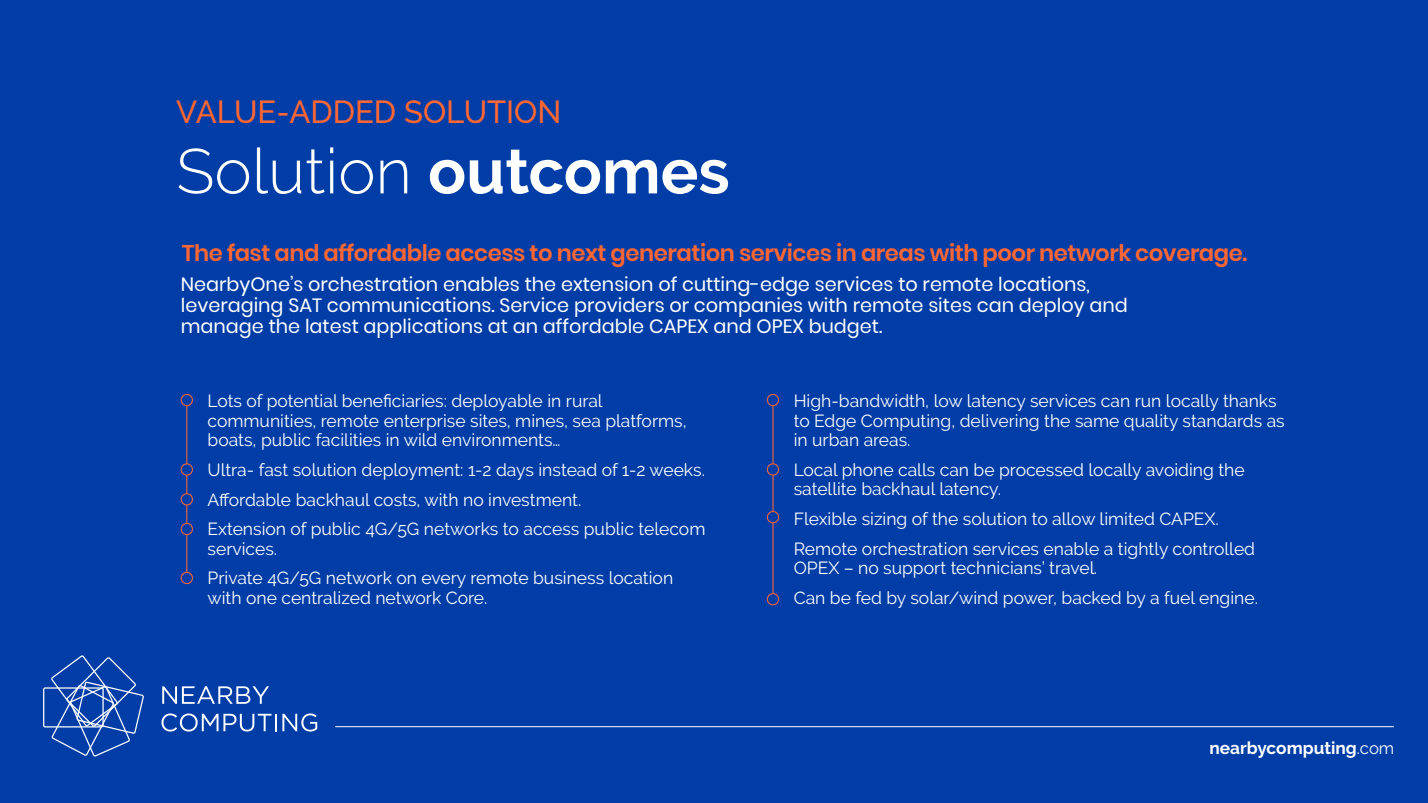
<style>
.page{position:relative;width:1428px;height:803px;background:#003da6}
.page>*{position:absolute;margin:0;border:0;box-sizing:border-box;transform-origin:0 0}
.t1{font:300 63px "Raleway";color:#fff}
.t2{font:500 31.74px "Raleway";color:#f63}
.t3{font:600 22.75px "Poppins";letter-spacing:-.02em;color:#f63}
.t4{font:19.25px/21px "Poppins";color:#fff}
.t5{font:17.5px/19.2px "Raleway";color:#fff}
.t6{font:700 17.25px "Raleway";color:#fff}
.s1{font-weight:700}
.s2{font-weight:400;font-size:16.66px}
</style>
<div class="page">
<hr style="left:335px;top:726px;width:1059px;height:1px;background:#fff">
<hr style="left:186px;top:403px;width:1px;height:173px;background:#f63">
<div style="left:181px;top:394px;width:11px;height:11px;background:#003da6;border-radius:50%"></div>
<div style="left:181px;top:394px;width:12px;height:12px;border:1px solid #f63;border-radius:50%"></div>
<div style="left:181px;top:464px;width:11px;height:11px;background:#003da6;border-radius:50%"></div>
<div style="left:181px;top:463px;width:12px;height:12px;border:1px solid #f63;border-radius:50%"></div>
<div style="left:181px;top:493px;width:11px;height:12px;background:#003da6;border-radius:50%"></div>
<div style="left:181px;top:493px;width:12px;height:12px;border:1px solid #f63;border-radius:50%"></div>
<div style="left:181px;top:523px;width:11px;height:11px;background:#003da6;border-radius:50%"></div>
<div style="left:181px;top:523px;width:12px;height:12px;border:1px solid #f63;border-radius:50%"></div>
<div style="left:181px;top:572px;width:11px;height:11px;background:#003da6;border-radius:50%"></div>
<div style="left:181px;top:572px;width:12px;height:12px;border:1px solid #f63;border-radius:50%"></div>
<hr style="left:772px;top:403px;width:1px;height:194px;background:#f63">
<div style="left:767px;top:394px;width:11px;height:11px;background:#003da6;border-radius:50%"></div>
<div style="left:767px;top:394px;width:12px;height:12px;border:1px solid #f63;border-radius:50%"></div>
<div style="left:767px;top:464px;width:11px;height:11px;background:#003da6;border-radius:50%"></div>
<div style="left:767px;top:463px;width:12px;height:12px;border:1px solid #f63;border-radius:50%"></div>
<div style="left:767px;top:511px;width:11px;height:12px;background:#003da6;border-radius:50%"></div>
<div style="left:767px;top:511px;width:12px;height:12px;border:1px solid #f63;border-radius:50%"></div>
<div style="left:767px;top:593px;width:11px;height:12px;background:#003da6;border-radius:50%"></div>
<div style="left:767px;top:593px;width:12px;height:12px;border:1px solid #f63;border-radius:50%"></div>
<div style="left:43px;top:687px;width:61px;height:40px;border:1px solid #fff;border-radius:2px"></div>
<svg style="left:50px;top:655px;width:94px;height:102px"></svg>
<svg style="left:162px;top:686px;width:107px;height:18px"></svg>
<svg style="left:161px;top:713px;width:156px;height:18px"></svg>
<h2 class="t2" style="left:176px;top:94px;width:387px">VALUE-ADDED SOLUTION</h2>
<h1 class="t1" style="left:176px;top:134px;width:555px">Solution <span class="s1">outcomes</span></h1>
<h3 class="t3" style="left:182px;top:240px;width:1067px">The fast and affordable access to next generation services in areas with poor network coverage.</h3>
<p class="t4" style="left:181px;top:274px;width:948px">NearbyOne’s orchestration enables the extension of cutting-edge services to remote locations, leveraging SAT communications. Service providers or companies with remote sites can deploy and manage the latest applications at an affordable CAPEX and OPEX budget.</p>
<p class="t5" style="left:208px;top:391px;width:481px">Lots of potential beneficiaries: deployable in rural communities, remote enterprise sites, mines, sea platforms, boats, public facilities in wild environments…</p>
<p class="t5" style="left:208px;top:454px;width:499px;line-height:29.7px">Ultra- fast solution deployment: 1-2 days instead of 1-2 weeks.<br>Affordable backhaul costs, with no investment.<br>Extension of public 4G/5G networks to access public telecom</p>
<p class="t5" style="left:208px;top:533px;width:467px;line-height:29.7px">services .<br>Private 4G/5G network on every remote business location</p>
<p class="t5" style="left:208px;top:587px;width:281px">with one centralized network Core .</p>
<p class="t5" style="left:794px;top:391px;width:492px">High-bandwidth, low latency services can run locally thanks to Edge Computing, delivering the same quality standards as in urban areas.</p>
<p class="t5" style="left:794px;top:460px;width:452px">Local phone calls can be processed locally avoiding the satellite backhaul latency.</p>
<p class="t5" style="left:794px;top:503px;width:463px;line-height:29.7px">Flexible sizing of the solution to allow limited CAPEX.<br>Remote orchestration services enable a tightly controlled</p>
<p class="t5" style="left:794px;top:552px;width:466px;line-height:29.7px">OPEX – no support technicians’ travel .<br>Can be fed by solar/wind power, backed by a fuel engine.</p>
<p class="t6" style="left:1209px;top:738px;width:186px">nearbycomputing<span class="s2">.com</span></p>
</div>
